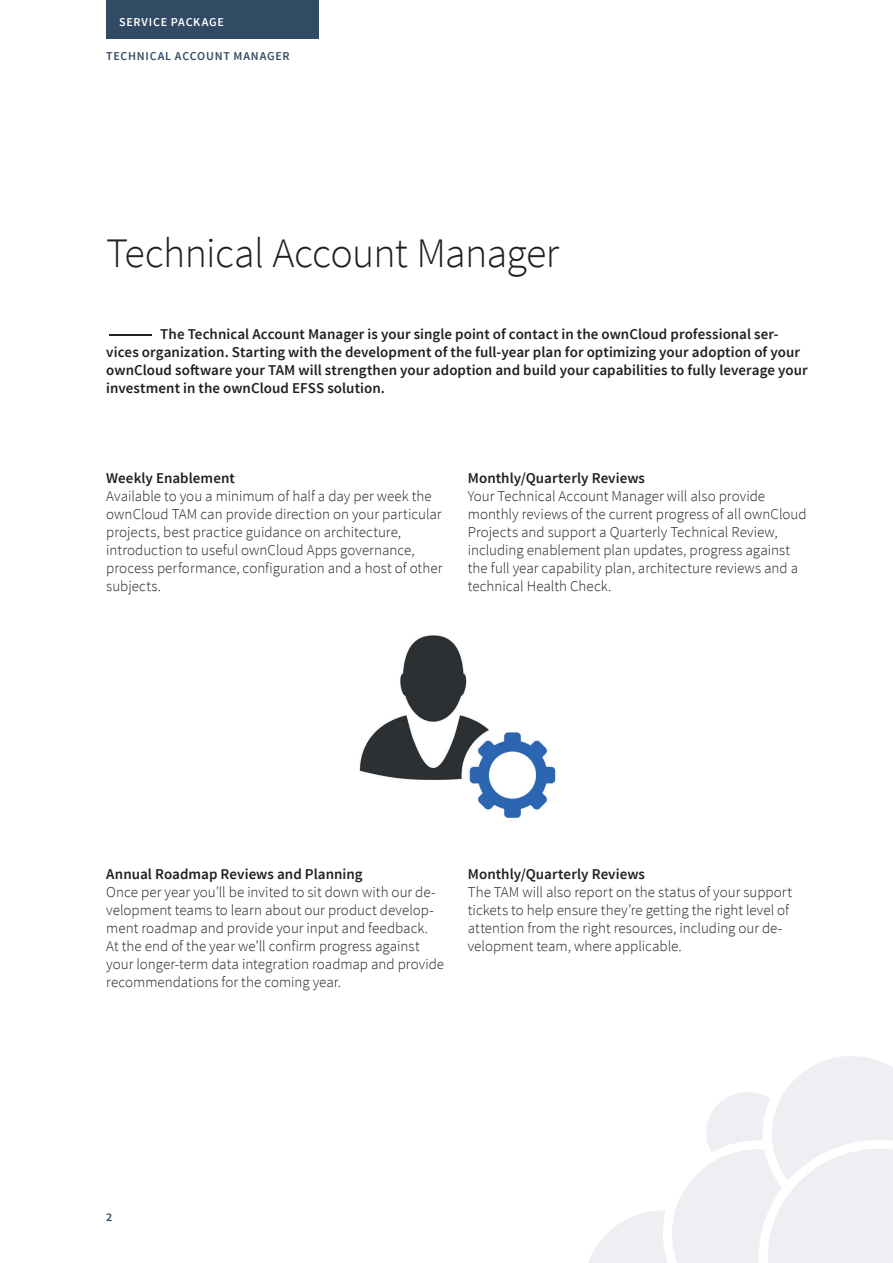
<style>
.page{position:relative;width:893px;height:1263px;background:#fff}
.page>*{position:absolute;margin:0;border:0;box-sizing:border-box;transform-origin:0 0}
.Headline{font:300 42px "Source Sans Pro";letter-spacing:-.02em;color:#231f20}
.Text{font:300 15px/18px "Source Sans Pro";color:#231f20}
.Text-2{font:600 15px/18px "Source Sans Pro";color:#231f20;scale:4 1}
.Text-3{font:600 15px "Source Sans Pro";color:#231f20}
.t1{font:600 12px "Source Sans Pro";letter-spacing:.06em;color:#324b64}
.t2{font:600 12px "Source Sans Pro";letter-spacing:.065em;color:#fff}
</style>
<div class="page">
<div style="left:106px;top:0;width:213px;height:38px;background:#324b64"></div>
<svg style="left:589px;top:1056px;width:304px;height:207px;fill:#eeeff2"></svg>
<img style="left:359px;top:635px;width:197px;height:184px">
<p class="t2" style="left:119px;top:14px;width:106px">SERVICE PACKAGE</p>
<p class="t1" style="left:106px;top:48px;width:185px">TECHNICAL ACCOUNT MANAGER</p>
<p class="Headline" style="left:106px;top:228px;width:454px">Technical Account Manager</p>
<p class="Text-2" style="left:106px;top:325px;width:177px">―The Technical Account Manager is your single point of contact in the ownCloud professional ser&shy;vices organization. Starting with the development of the full-year plan for optimizing your adoption of your ownCloud software your TAM will strengthen your adoption and build your capabilities to fully leverage your investment in the ownCloud EFSS solution.</p>
<p class="Text-3" style="left:106px;top:469px;width:130px">Weekly Enablement</p>
<p class="Text" style="left:106px;top:487px;width:327px">Available to you a minimum of half a day per week the</p>
<p class="Text" style="left:106px;top:505px;width:337px">ownCloud TAM can provide direction on your particular</p>
<p class="Text" style="left:106px;top:523px;width:338px">projects, best practice guidance on architecture, introduction to useful ownCloud Apps governance, process performance, configuration and a host of other subjects.</p>
<p class="Text-3" style="left:468px;top:469px;width:179px">Monthly/Quarterly Reviews</p>
<p class="Text" style="left:468px;top:487px;width:340px">Your Technical Account Manager will also provide monthly reviews of the current progress of all ownCloud Projects and support a Quarterly Technical Review, including enablement plan updates, progress against the full year capability plan, architecture reviews and a technical Health Check.</p>
<p class="Text-3" style="left:106px;top:865px;width:258px">Annual Roadmap Reviews and Planning</p>
<p class="Text" style="left:106px;top:883px;width:331px;text-align:justify">Once per year you’ll be invited to sit down with our de&shy;velopment teams to learn about our product develop&shy;ment roadmap and provide your input and feedback.</p>
<p class="Text" style="left:106px;top:937px;width:315px">At the end of the year we’ll confirm progress against</p>
<p class="Text" style="left:106px;top:955px;width:339px">your longer-term data integration roadmap and provide</p>
<p class="Text" style="left:106px;top:973px;width:236px">recommendations for the coming year.</p>
<p class="Text-3" style="left:468px;top:865px;width:179px">Monthly/Quarterly Reviews</p>
<p class="Text" style="left:468px;top:883px;width:326px">The TAM will also report on the status of your support tickets to help ensure they’re getting the right level of attention from the right resources, including our de&shy;velopment team, where applicable.</p>
<p class="t1" style="left:106px;top:1209px;width:8px">2</p>
</div>
